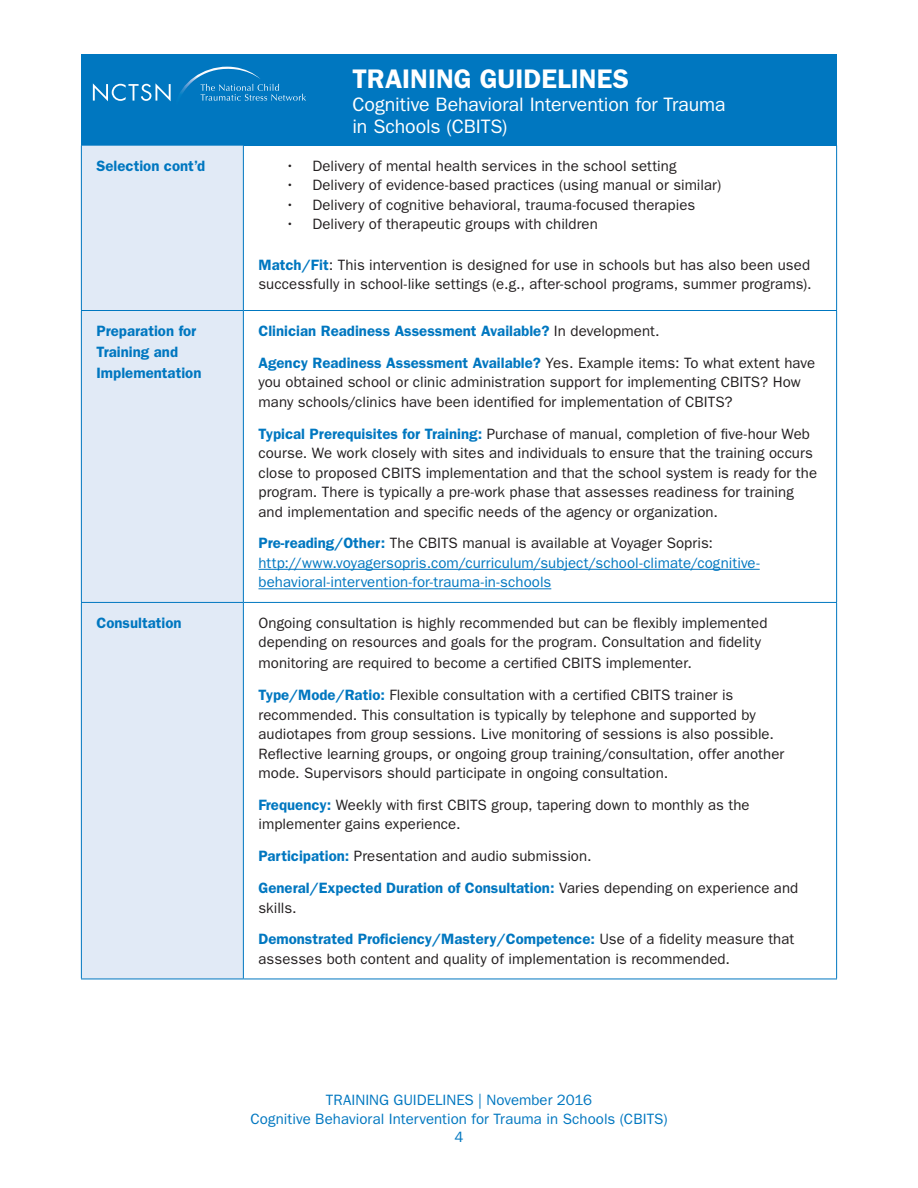
<style>
.page{position:relative;width:918px;height:1188px;background:#fff}
.page>*{position:absolute;margin:0;border:0;box-sizing:border-box;transform-origin:0 0}
.t1{font:600 27px "ITC Franklin Gothic Std";color:#fff}
.t2{font:19.5px/22.5px "ITC Franklin Gothic Std";letter-spacing:-.005em;color:#fff}
.Body_Paragraphs{font:15px/19.5px "ITC Franklin Gothic Std";letter-spacing:.005em;color:#231f20}
.Body_Paragraphs-2{font:15px/19.5px "ITC Franklin Gothic Std";letter-spacing:.005em;color:#0077c0;text-align:center}
.Body_Paragraphs-3{font:600 15px/21px "ITC Franklin Gothic Std";color:#0077c0}
.s1{font-weight:600;color:#0077c0}
.s2{font-weight:400;color:#231f20}
.s3{font-weight:600}
.s4{color:#231f20}
</style>
<div class="page">
<div style="left:81px;top:54px;width:756px;height:92px;background:#0077c0"></div>
<svg style="left:93px;top:66px;width:213px;height:36px"></svg>
<div style="left:82px;top:146px;width:161px;height:833px;background:#e1eaf6"></div>
<hr style="left:81px;top:146px;width:1px;height:164px;background:#0077c0">
<hr style="left:243px;top:146px;width:1px;height:164px;background:#0077c0">
<hr style="left:836px;top:146px;width:1px;height:164px;background:#0077c0">
<hr style="left:81px;top:310px;width:162px;height:1px;background:#0077c0">
<hr style="left:81px;top:311px;width:1px;height:291px;background:#0077c0">
<hr style="left:243px;top:310px;width:594px;height:1px;background:#0077c0">
<hr style="left:243px;top:311px;width:1px;height:291px;background:#0077c0">
<hr style="left:836px;top:311px;width:1px;height:291px;background:#0077c0">
<hr style="left:81px;top:602px;width:162px;height:1px;background:#0077c0">
<hr style="left:81px;top:603px;width:1px;height:376px;background:#0077c0">
<hr style="left:243px;top:602px;width:594px;height:1px;background:#0077c0">
<hr style="left:243px;top:603px;width:1px;height:376px;background:#0077c0">
<hr style="left:836px;top:603px;width:1px;height:376px;background:#0077c0">
<hr style="left:81px;top:979px;width:162px;height:1px;background:#0077c0">
<hr style="left:243px;top:979px;width:594px;height:1px;background:#0077c0">
<hr style="left:258px;top:569px;width:502px;height:1px;background:#0077c0">
<hr style="left:258px;top:588px;width:293px;height:1px;background:#0077c0">
<h1 class="t1" style="left:352px;top:63px;width:278px">TRAINING GUIDELINES</h1>
<h2 class="t2" style="left:352px;top:93px;width:375px">Cognitive Behavioral Intervention for Trauma in Schools (CBITS)</h2>
<p class="Body_Paragraphs-3" style="left:96px;top:155px;width:110px">Selection cont’d</p>
<p class="Body_Paragraphs" style="left:285px;top:156px;width:393px">• Delivery of mental health services in the school setting</p>
<p class="Body_Paragraphs" style="left:285px;top:175px;width:437px">• Delivery of evidence-based practices (using manual or similar)</p>
<p class="Body_Paragraphs" style="left:285px;top:195px;width:411px">• Delivery of cognitive behavioral, trauma-focused therapies</p>
<p class="Body_Paragraphs" style="left:285px;top:214px;width:314px">• Delivery of therapeutic groups with children</p>
<p class="Body_Paragraphs" style="left:258px;top:255px;width:555px"><span class="s1">Match/Fit</span>: This intervention is designed for use in schools but has also been used successfully in school-like settings (e.g., after-school programs, summer programs).</p>
<p class="Body_Paragraphs-3" style="left:96px;top:320px;width:106px">Preparation for<br>Training and<br>Implementation</p>
<p class="Body_Paragraphs-3" style="left:258px;top:320px;width:403px">Clinician Readiness Assessment Available? <span class="s2">In development.</span></p>
<p class="Body_Paragraphs" style="left:258px;top:353px;width:558px"><span class="s1">Agency Readiness Assessment Available?</span> Yes. Example items: To what extent have you obtained school or clinic administration support for implementing CBITS? How many schools/clinics have been identified for implementation of CBITS?</p>
<p class="Body_Paragraphs" style="left:258px;top:424px;width:560px"><span class="s1">Typical Prerequisites for Training:</span> Purchase of manual, completion of five-hour Web course. We work closely with sites and individuals to ensure that the training occurs close to proposed CBITS implementation and that the school system is ready for the program. There is typically a pre-work phase that assesses readiness for training and implementation and specific needs of the agency or organization.</p>
<p class="Body_Paragraphs-2" style="left:258px;top:534px;width:503px;text-align:left"><span class="s3">Pre-reading/Other:</span> <span class="s4">The CBITS manual is available at Voyager Sopris: </span>http://www.voyagersopris.com/curriculum/subject/school-climate/cognitive&shy;behavioral-intervention-for-trauma-in-schools</p>
<p class="Body_Paragraphs-3" style="left:96px;top:612px;width:87px">Consultation</p>
<p class="Body_Paragraphs" style="left:258px;top:613px;width:510px">Ongoing consultation is highly recommended but can be flexibly implemented depending on resources and goals for the program. Consultation and fidelity</p>
<p class="Body_Paragraphs" style="left:258px;top:654px;width:435px">monitoring are required to become a certified CBITS implementer.</p>
<p class="Body_Paragraphs" style="left:258px;top:685px;width:527px"><span class="s1">Type/Mode/Ratio:</span> Flexible consultation with a certified CBITS trainer is recommended. This consultation is typically by telephone and supported by audiotapes from group sessions. Live monitoring of sessions is also possible.<br>Reflective learning groups, or ongoing group training/consultation, offer another mode. Supervisors should participate in ongoing consultation.</p>
<p class="Body_Paragraphs" style="left:258px;top:795px;width:493px"><span class="s1">Frequency:</span> Weekly with first CBITS group, tapering down to monthly as the implementer gains experience.</p>
<p class="Body_Paragraphs" style="left:258px;top:847px;width:335px"><span class="s1">Participation:</span> Presentation and audio submission.</p>
<p class="Body_Paragraphs-3" style="left:258px;top:878px;width:541px;line-height:19.5px">General/Expected Duration of Consultation: <span class="s2">Varies depending on experience and skills.</span></p>
<p class="Body_Paragraphs" style="left:258px;top:930px;width:537px"><span class="s1">Demonstrated Proficiency/Mastery/Competence:</span> Use of a fidelity measure that assesses both content and quality of implementation is recommended.</p>
<p class="Body_Paragraphs-2" style="left:250px;top:1090px;width:419px">TRAINING GUIDELINES | November 2016<br>Cognitive Behavioral Intervention for Trauma in Schools (CBITS)</p>
<p class="Body_Paragraphs-2" style="left:455px;top:1127px;width:10px">4</p>
</div>
